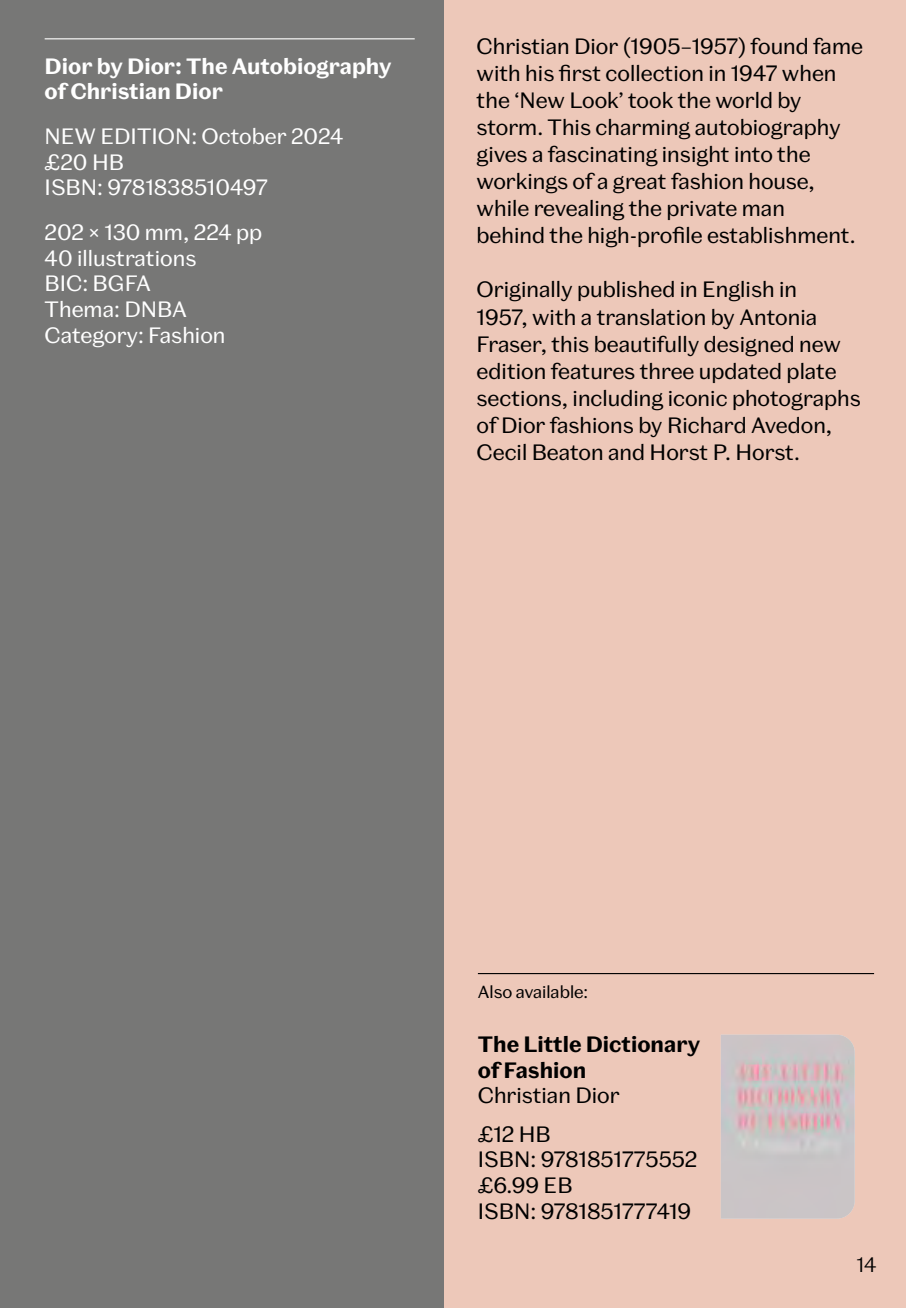
<style>
.page{position:relative;width:906px;height:1308px;background:#fff}
.page>*{position:absolute;margin:0;border:0;box-sizing:border-box;transform-origin:0 0}
.t1{font:21.38px/27px "Spiller";color:#000}
.t2{font:21.38px/25.7px "Spiller";color:#fff}
.t3{font:700 21.38px/25.7px "Spiller";color:#fff}
.t4{font:700 21.38px/25.7px "Spiller";color:#000}
.t5{font:300 20.25px "Spiller";color:#000}
.t6{font:16.88px "Spiller";color:#000}
</style>
<div class="page">
<div style="left:443px;top:0;width:463px;height:1307px;background:#edc8b9"></div>
<div style="left:0;top:0;width:443px;height:1307px;background:#777776"></div>
<img style="left:721px;top:1034px;width:133px;height:184px">
<hr style="left:45px;top:38px;width:370px;height:1px;background:#fff">
<hr style="left:478px;top:973px;width:396px;height:1px;background:#000">
<p class="t3" style="left:45px;top:53px;width:349px">Dior by Dior: The Autobiography of Christian Dior</p>
<p class="t2" style="left:45px;top:124px;width:300px">NEW EDITION: October 2024 £20 HB<br>ISBN: 9781838510497</p>
<p class="t2" style="left:45px;top:220px;width:219px">202 × 130 mm, 224 pp<br>40 illustrations<br>BIC: BGFA<br>Thema: DNBA<br>Category: Fashion</p>
<p class="t1" style="left:476px;top:33px;width:388px">Christian Dior (1905–1957) found fame with his first collection in 1947 when the ‘New Look’ took the world by storm. This charming autobiography gives a fascinating insight into the workings of a great fashion house, while revealing the private man<br>behind the high-profile establishment.</p>
<p class="t1" style="left:476px;top:276px;width:386px">Originally published in English in<br>1957, with a translation by Antonia Fraser, this beautifully designed new edition features three updated plate sections, including iconic photographs of Dior fashions by Richard Avedon, Cecil Beaton and Horst P. Horst.</p>
<p class="t6" style="left:478px;top:982px;width:112px">Also available:</p>
<p class="t4" style="left:478px;top:1031px;width:224px">The Little Dictionary of Fashion</p>
<p class="t1" style="left:478px;top:1076px;width:143px;line-height:38.5px">Christian Dior £12 HB</p>
<p class="t1" style="left:478px;top:1146px;width:221px;line-height:25.7px">ISBN: 9781851775552 £6.99 EB<br>ISBN: 9781851777419</p>
<p class="t5" style="left:856px;top:1252px;width:22px">14</p>
</div>
